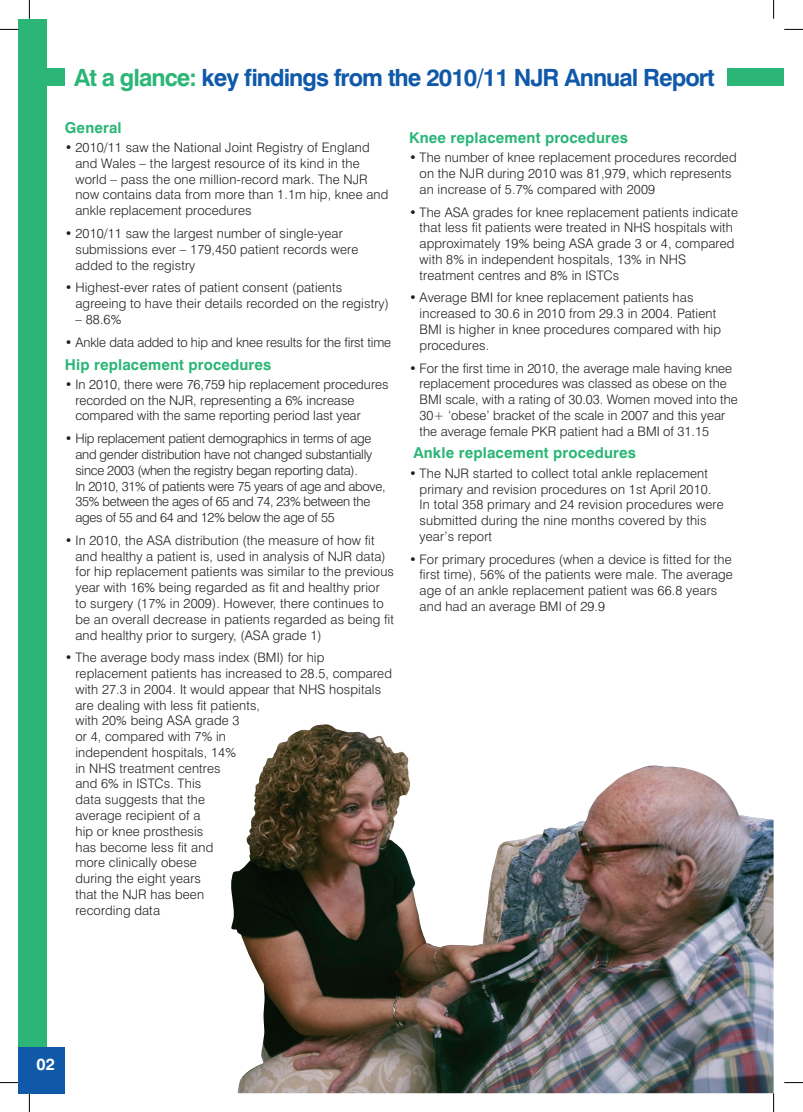
<style>
.page{position:relative;width:803px;height:1112px;background:#fff}
.page>*{position:absolute;margin:0;border:0;box-sizing:border-box;transform-origin:0 0}
.t1{font:700 23.75px "Swiss 721 BT";letter-spacing:-.04em;color:#1059a9}
.t2{font:700 16.25px "Swiss 721 BT";color:#fff}
.t3{font:700 15px "Swiss 721 BT";letter-spacing:.01em;color:#2bb677}
.t4{font:300 13.12px/15.8px "Swiss 721 BT";letter-spacing:.01em;color:#231f20}
.t5{font:300 13.12px/15.8px "Swiss 721 BT";letter-spacing:-.02em;color:#231f20}
.t6{font:300 13.12px "Swiss 721 BT";letter-spacing:-.01em;color:#231f20}
.s1{color:#2bb677}
</style>
<div class="page">
<div style="left:19px;top:19px;width:28px;height:1073px;background:#2bb677"></div>
<div style="left:42px;top:68px;width:23px;height:18px;background:#2bb677"></div>
<div style="left:727px;top:68px;width:57px;height:18px;background:#2bb677"></div>
<div style="left:19px;top:1046px;width:46px;height:46px;background:#1059a9"></div>
<img style="left:231px;top:724px;width:542px;height:368px">
<svg style="left:0;top:29px;width:19px;height:1px"></svg>
<svg style="left:784px;top:29px;width:19px;height:1px"></svg>
<svg style="left:0;top:1081px;width:19px;height:2px"></svg>
<svg style="left:784px;top:1082px;width:19px;height:1px"></svg>
<svg style="left:29px;top:0;width:1px;height:19px"></svg>
<svg style="left:29px;top:1092px;width:1px;height:19px"></svg>
<svg style="left:773px;top:0;width:1px;height:19px"></svg>
<svg style="left:773px;top:1092px;width:1px;height:19px"></svg>
<h1 class="t1" style="left:74px;top:63px;width:642px"><span class="s1">At a glance:</span> key findings from the 2010/11 NJR Annual Report</h1>
<p class="t3" style="left:65px;top:118px;width:58px">General</p>
<p class="t4" style="left:75px;top:139px;width:314px;text-indent:-11px">• 2010/11 saw the National Joint Registry of England and Wales – the largest resource of its kind in the world – pass the one million-record mark. The NJR now contains data from more than 1.1m hip, knee and ankle replacement procedures</p>
<p class="t4" style="left:75px;top:225px;width:284px;text-indent:-11px">• 2010/11 saw the largest number of single-year submissions ever – 179,450 patient records were added to the registry</p>
<p class="t4" style="left:75px;top:279px;width:315px;text-indent:-11px">• Highest-ever rates of patient consent (patients agreeing to have their details recorded on the registry)</p>
<p class="t4" style="left:75px;top:311px;width:47px">– 88.6%</p>
<p class="t6" style="left:65px;top:334px;width:328px">• Ankle data added to hip and knee results for the first time</p>
<p class="t3" style="left:65px;top:355px;width:208px">Hip replacement procedures</p>
<p class="t4" style="left:75px;top:376px;width:314px;text-indent:-11px">• In 2010, there were 76,759 hip replacement procedures recorded on the NJR, representing a 6% increase compared with the same reporting period last year</p>
<p class="t5" style="left:75px;top:430px;width:312px;text-indent:-11px">• Hip replacement patient demographics in terms of age and gender distribution have not changed substantially since 2003 (when the registry began reporting data).<br>In 2010, 31% of patients were 75 years of age and above, 35% between the ages of 65 and 74, 23% between the ages of 55 and 64 and 12% below the age of 55</p>
<p class="t4" style="left:75px;top:532px;width:320px;text-indent:-11px">• In 2010, the ASA distribution (the measure of how fit and healthy a patient is, used in analysis of NJR data) for hip replacement patients was similar to the previous year with 16% being regarded as fit and healthy prior to surgery (17% in 2009). However, there continues to be an overall decrease in patients regarded as being fit and healthy prior to surgery, (ASA grade 1)</p>
<p class="t4" style="left:75px;top:649px;width:318px;text-indent:-11px">• The average body mass index (BMI) for hip replacement patients has increased to 28.5, compared with 27.3 in 2004. It would appear that NHS hospitals are dealing with less fit patients,<br>with 20% being ASA grade 3<br>or 4, compared with 7% in<br>independent hospitals, 14%<br>in NHS treatment centres<br>and 6% in ISTCs. This<br>data suggests that the<br>average recipient of a<br>hip or knee prosthesis<br>has become less fit and<br>more clinically obese<br>during the eight years<br>that the NJR has been<br>recording data</p>
<p class="t3" style="left:409px;top:128px;width:220px">Knee replacement procedures</p>
<p class="t4" style="left:420px;top:149px;width:319px;text-indent:-11px">• The number of knee replacement procedures recorded on the NJR during 2010 was 81,979, which represents an increase of 5.7% compared with 2009</p>
<p class="t4" style="left:420px;top:204px;width:320px;text-indent:-11px">• The ASA grades for knee replacement patients indicate that less fit patients were treated in NHS hospitals with approximately 19% being ASA grade 3 or 4, compared with 8% in independent hospitals, 13% in NHS treatment centres and 8% in ISTCs</p>
<p class="t4" style="left:420px;top:290px;width:303px;text-indent:-11px">• Average BMI for knee replacement patients has increased to 30.6 in 2010 from 29.3 in 2004. Patient BMI is higher in knee procedures compared with hip procedures.</p>
<p class="t4" style="left:420px;top:360px;width:320px;text-indent:-11px">• For the first time in 2010, the average male having knee replacement procedures was classed as obese on the BMI scale, with a rating of 30.03. Women moved into the 30+ ‘obese’ bracket of the scale in 2007 and this year the average female PKR patient had a BMI of 31.15</p>
<p class="t3" style="left:413px;top:444px;width:224px">Ankle replacement procedures</p>
<p class="t4" style="left:420px;top:465px;width:305px;text-indent:-11px">• The NJR started to collect total ankle replacement primary and revision procedures on 1st April 2010.<br>In total 358 primary and 24 revision procedures were submitted during the nine months covered by this year’s report</p>
<p class="t4" style="left:420px;top:551px;width:315px;text-indent:-11px">• For primary procedures (when a device is fitted for the first time), 56% of the patients were male. The average age of an ankle replacement patient was 66.8 years and had an average BMI of 29.9</p>
<p class="t2" style="left:36px;top:1054px;width:20px">02</p>
</div>
